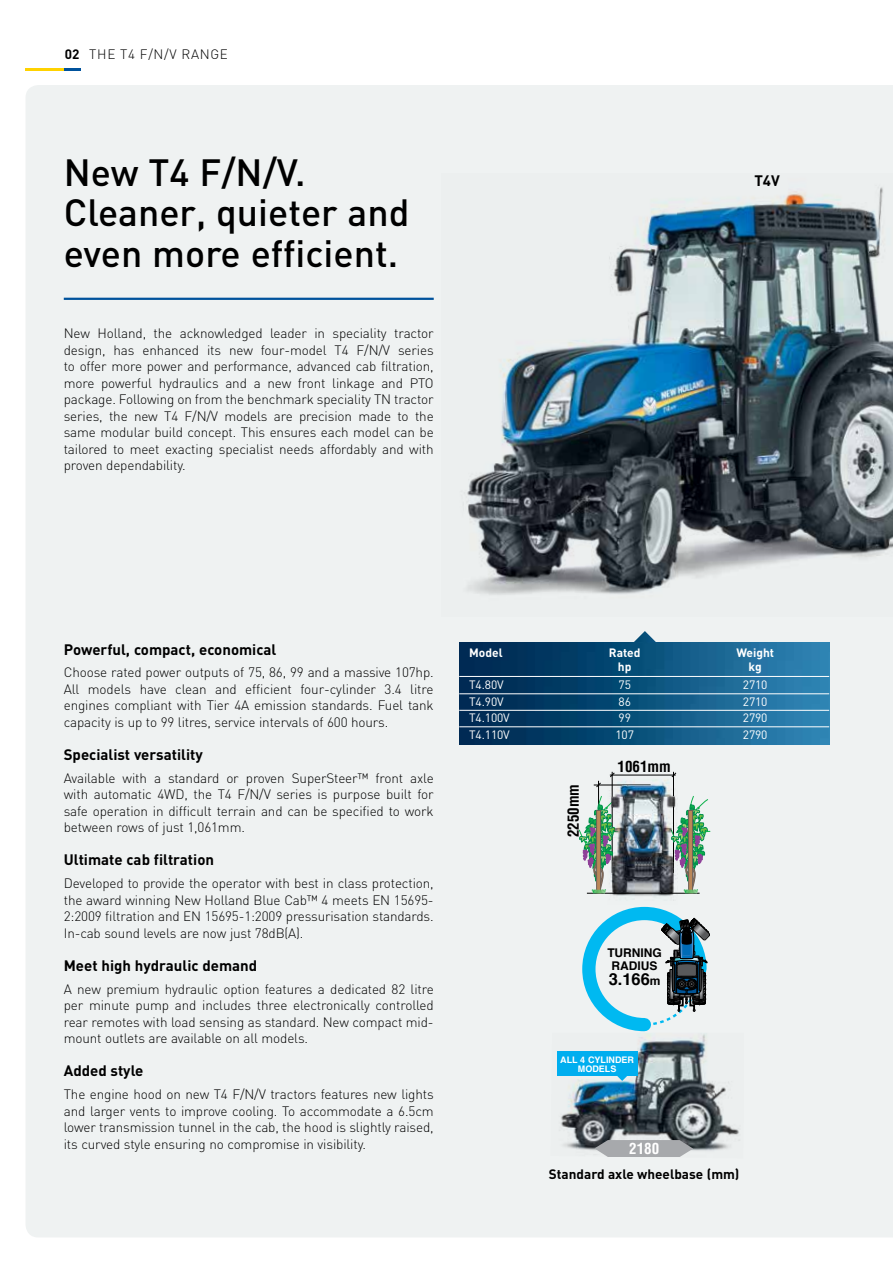
<style>
.page{position:relative;width:893px;height:1263px;background:#fff}
.page>*{position:absolute;margin:0;border:0;box-sizing:border-box;transform-origin:0 0}
.t1{font:500 37.5px/40.5px "DIN";color:#000}
.t2{font:700 16.5px "Helvetica";color:#000}
.t3{font:700 15px "DIN";color:#000}
.t4{font:700 condensed 15px "Helvetica";color:#000}
.t5{font:700 condensed 15px "Helvetica";color:#fff}
.t6{font:300 13.5px/16.5px "DIN";letter-spacing:-.01em;color:#000;text-align:justify}
.t7{font:700 13.5px "DIN";color:#000}
.t8{font:12px "DIN";letter-spacing:-.01em;color:#fff}
.t9{font:700 12px "DIN";color:#fff}
.t10{font:700 12px/13.5px "Helvetica";color:#000;text-align:center}
.t11{font:700 9px/9px "Helvetica";color:#fff;text-align:center}
.s1{font-weight:700}
.s2{font-size:12px}
</style>
<div class="page">
<svg style="left:26px;top:68px;width:55px;height:2px"></svg>
<div style="left:26px;top:85px;width:867px;height:1152px;background:#eff2f2"></div>
<img style="left:632px;top:631px;width:26px;height:11px">
<img style="left:459px;top:642px;width:370px;height:102px">
<hr style="left:459px;top:676px;width:370px;height:1px;background:#fff">
<hr style="left:459px;top:693px;width:370px;height:1px;background:#fff">
<hr style="left:459px;top:710px;width:370px;height:1px;background:#fff">
<hr style="left:459px;top:726px;width:370px;height:1px;background:#fff">
<svg style="left:582px;top:907px;width:128px;height:124px"></svg>
<svg style="left:671px;top:772px;width:6px;height:5px"></svg>
<hr style="left:610px;top:775px;width:66px;height:1px;background:#000">
<hr style="left:673px;top:772px;width:1px;height:101px;background:#000">
<svg style="left:579px;top:772px;width:40px;height:124px"></svg>
<svg style="left:678px;top:796px;width:32px;height:100px"></svg>
<img style="left:608px;top:778px;width:70px;height:126px">
<img style="left:612px;top:783px;width:51px;height:101px">
<img style="left:550px;top:1033px;width:194px;height:125px">
<img style="left:572px;top:1036px;width:132px;height:79px">
<svg style="left:594px;top:1140px;width:99px;height:17px;background:#a4a6a9"></svg>
<div style="left:557px;top:1051px;width:81px;height:25px;background:#00aeef"></div>
<svg style="left:615px;top:1076px;width:14px;height:5px"></svg>
<img style="left:441px;top:174px;width:452px;height:442px">
<img style="left:502px;top:189px;width:379px;height:246px">
<hr style="left:64px;top:298px;width:370px;height:2px;background:#00529c">
<p class="t6" style="left:65px;top:45px;width:162px"><span class="s1">02</span> The T4 F/N/V Ran ge</p>
<h1 class="t1" style="left:64px;top:151px;width:347px">New T4 F/N/V.<br>Cleaner, quieter and even more efficient.</h1>
<p class="t6" style="left:64px;top:325px;width:371px">New Holland, the acknowledged leader in speciality tractor design, has enhanced its new four-model T4 F/N/V series to offer more power and performance, advanced cab filtration, more powerful hydraulics and a new front linkage and PTO package. Following on from the benchmark speciality TN tractor series, the new T4 F/N/V models are precision made to the same modular build concept. This ensures each model can be tailored to meet exacting specialist needs affordably and with proven dependability.</p>
<p class="t3" style="left:754px;top:171px;width:27px">T4V</p>
<p class="t3" style="left:64px;top:639px;width:214px">Powerful, compact, economical</p>
<p class="t6" style="left:64px;top:664px;width:371px">Choose rated power outputs of 75, 86, 99 and a massive 107hp.<br>All models have clean and efficient four-cylinder 3.4 litre engines compliant with Tier 4A emission standards. Fuel tank capacity is up to 99 litres, service intervals of 600 hours.</p>
<p class="t3" style="left:64px;top:745px;width:141px">Specialist versatility</p>
<p class="t6" style="left:64px;top:770px;width:371px">Available with a standard or proven SuperSteer™ front axle with automatic 4WD, the T4 F/N/V series is purpose built for safe operation in difficult terrain and can be specified to work between rows of just 1,061mm.</p>
<p class="t3" style="left:64px;top:850px;width:152px">Ultimate cab filtration</p>
<p class="t6" style="left:64px;top:875px;width:371px">Developed to provide the operator with best in class protection, the award winning New Holland Blue Cab™ 4 meets EN 15695- 2:2009 filtration and EN 15695-1:2009 pressurisation standards.<br>In-cab sound levels are now just 78dB(A).</p>
<p class="t3" style="left:64px;top:955px;width:195px">Meet high hydraulic demand</p>
<p class="t6" style="left:64px;top:980px;width:371px">A new premium hydraulic option features a dedicated 82 litre per minute pump and includes three electronically controlled rear remotes with load sensing as standard. New compact mid&shy;mount outlets are available on all models.</p>
<p class="t3" style="left:64px;top:1061px;width:81px">Added style</p>
<p class="t6" style="left:64px;top:1086px;width:371px">The engine hood on new T4 F/N/V tractors features new lights and larger vents to improve cooling. To accommodate a 6.5cm lower transmission tunnel in the cab, the hood is slightly raised, its curved style ensuring no compromise in visibility.</p>
<p class="t9" style="left:469px;top:645px;width:35px">Model</p>
<p class="t9" style="left:609px;top:645px;width:33px">Rated</p>
<p class="t9" style="left:736px;top:645px;width:39px">Weight</p>
<p class="t9" style="left:618px;top:658px;width:15px">hp</p>
<p class="t9" style="left:749px;top:658px;width:15px">kg</p>
<p class="t8" style="left:469px;top:677px;width:36px">T4.80V</p>
<p class="t8" style="left:619px;top:677px;width:14px">75</p>
<p class="t8" style="left:743px;top:677px;width:26px">2710</p>
<p class="t8" style="left:469px;top:694px;width:36px">T4.90V</p>
<p class="t8" style="left:619px;top:694px;width:14px">86</p>
<p class="t8" style="left:743px;top:694px;width:26px">2710</p>
<p class="t8" style="left:469px;top:710px;width:42px">T4.100V</p>
<p class="t8" style="left:619px;top:710px;width:14px">99</p>
<p class="t8" style="left:743px;top:710px;width:26px">2790</p>
<p class="t8" style="left:469px;top:727px;width:42px">T4.110V</p>
<p class="t8" style="left:615px;top:727px;width:20px">107</p>
<p class="t8" style="left:743px;top:727px;width:26px">2790</p>
<p class="t4" style="left:564px;top:837px;width:55px;rotate:-90deg">2250mm</p>
<p class="t4" style="left:617px;top:757px;width:55px">1061mm</p>
<p class="t10" style="left:607px;top:946px;width:56px">TURNING<br>RADIUS</p>
<p class="t2" style="left:609px;top:966px;width:53px">3.166<span class="s2">M</span></p>
<p class="t11" style="left:560px;top:1055px;width:75px">ALL 4 CYLINDER<br>MODELS</p>
<p class="t5" style="left:629px;top:1139px;width:31px">2180</p>
<p class="t7" style="left:549px;top:1165px;width:192px">Standard axle wheelbase (mm)</p>
</div>
